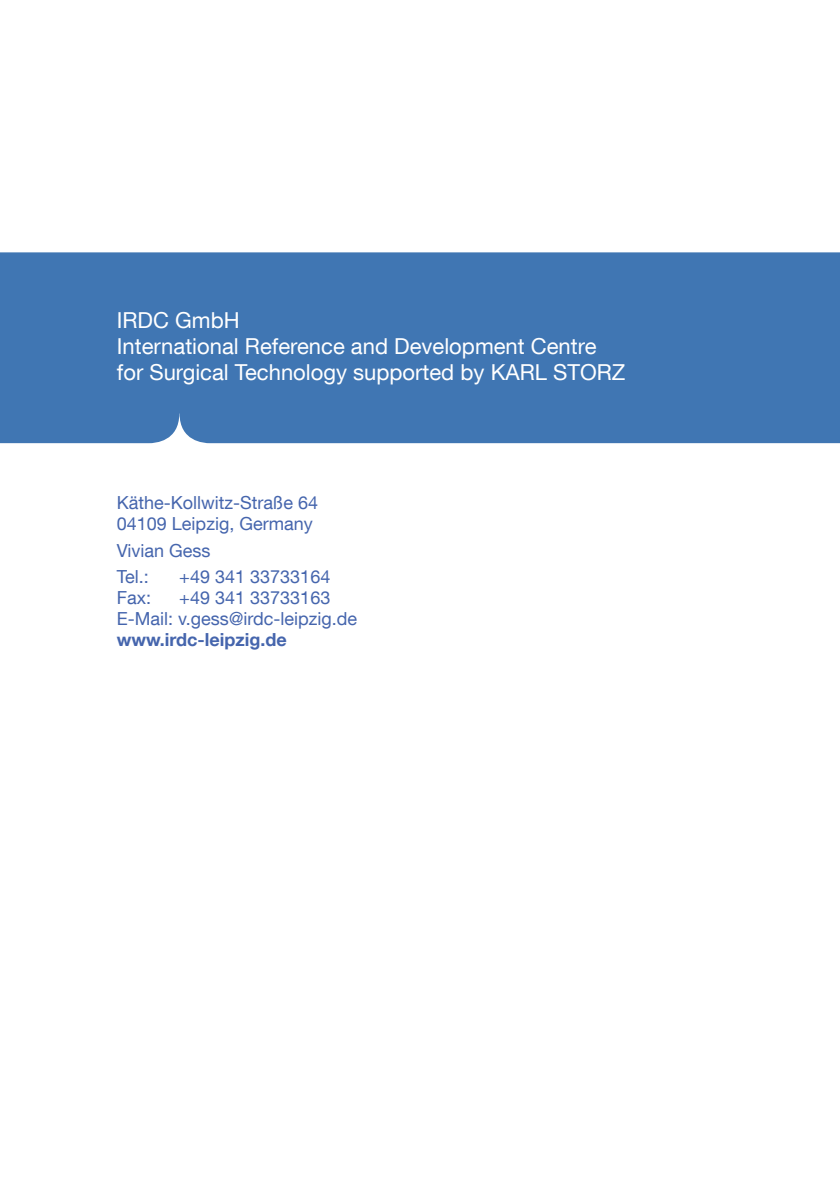
<style>
.page{position:relative;width:840px;height:1191px;background:#fff}
.page>*{position:absolute;margin:0;border:0;box-sizing:border-box;transform-origin:0 0}
.t1{font:22px/26px "KS Helvetica Neue";color:#fff}
.t2{font:18px/21px "KS Helvetica Neue";color:#4565ad}
.t3{font:700 18px "KS Helvetica Neue";color:#4565ad}
</style>
<div class="page">
<div style="left:0;top:252px;width:839px;height:191px;background:#4076b3"></div>
<p class="t1" style="left:117px;top:306px;width:481px">IRDC GmbH<br>I nternational Reference and Development Centre for Surgical Technology supported by KARL</p>
<p class="t1" style="left:553px;top:358px;width:74px">STORZ</p>
<p class="t2" style="left:117px;top:492px;width:202px">Käthe-Kollwitz-Straße 64<br>04109 Leipzig, Germany</p>
<p class="t2" style="left:117px;top:536px;width:95px;line-height:26.6px">Vivian Gess<br>Tel.:</p>
<p class="t2" style="left:179px;top:566px;width:152px">+49 341 33733164</p>
<p class="t2" style="left:117px;top:587px;width:36px">Fax:</p>
<p class="t2" style="left:117px;top:587px;width:242px;text-indent:62px">+49 341 33733163<br>E-Mail: v.gess@irdc-leipzig.de</p>
<p class="t3" style="left:117px;top:628px;width:171px">www.irdc-leipzig.de</p>
</div>
